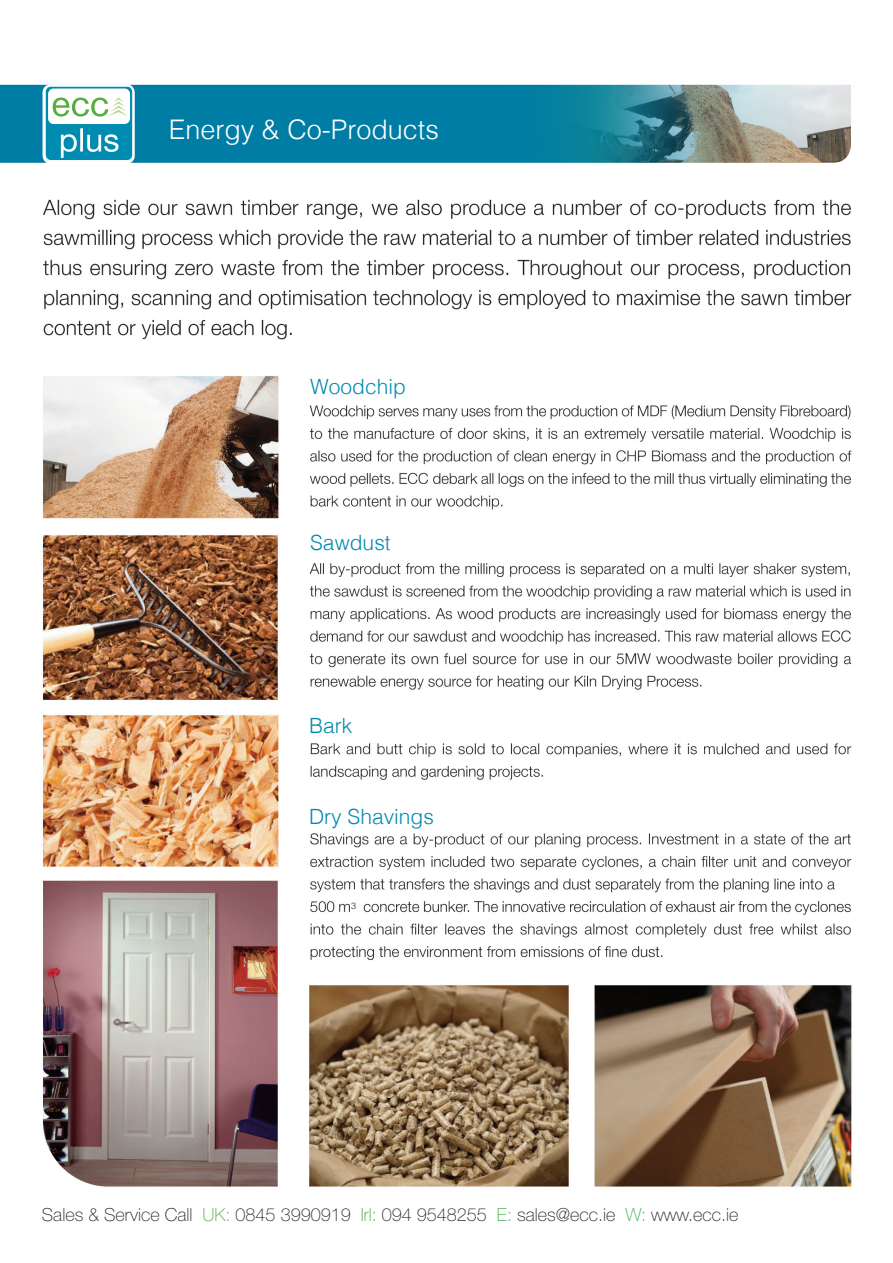
<style>
.page{position:relative;width:893px;height:1263px;background:#fff}
.page>*{position:absolute;margin:0;border:0;box-sizing:border-box;transform-origin:0 0}
.t1{font:300 27px "Helvetica";color:#fff}
.t2{font:300 21px "Helvetica";color:#008bb0}
.t3{font:100 18px "Helvetica Neue LT Std";color:#231f20}
.t4{font:300 9px "Helvetica";color:#231f20}
.s1{color:#58ad40}
.s2{color:#40ae49}
</style>
<div class="page">
<img style="left:43px;top:199px;width:809px;height:988px">
<div style="left:351px;top:899px;width:7px;height:13px;background:#fff;border-radius:3px"></div>
<img style="left:0;top:85px;width:851px;height:78px">
<div style="left:43px;top:84px;width:92px;height:80px;background:#fff;border-radius:9px"></div>
<svg style="left:44px;top:85px;width:90px;height:76px"></svg>
<div style="left:303px;top:369px;width:165px;height:32px;background:#fff"></div>
<div style="left:303px;top:525px;width:165px;height:31px;background:#fff"></div>
<div style="left:303px;top:708px;width:165px;height:32px;background:#fff"></div>
<div style="left:303px;top:799px;width:165px;height:32px;background:#fff"></div>
<p class="t1" style="left:169px;top:106px;width:272px">Energy &amp; Co-Products</p>
<p class="t2" style="left:310px;top:369px;width:97px">Woodchip</p>
<p class="t2" style="left:310px;top:525px;width:82px">Sawdust</p>
<p class="t2" style="left:309px;top:708px;width:45px">Bark</p>
<p class="t2" style="left:309px;top:799px;width:126px">Dry Shavings</p>
<p class="t4" style="left:351px;top:898px;width:7px">3</p>
<p class="t3" style="left:42px;top:1204px;width:698px">Sales &amp; Service Call <span class="s1">UK:</span> 0845 3990919 <span class="s2">Irl:</span> 094 9548255 <span class="s2">E:</span> sales@ecc.ie <span class="s2">W:</span> www.ecc.ie</p>
</div>
